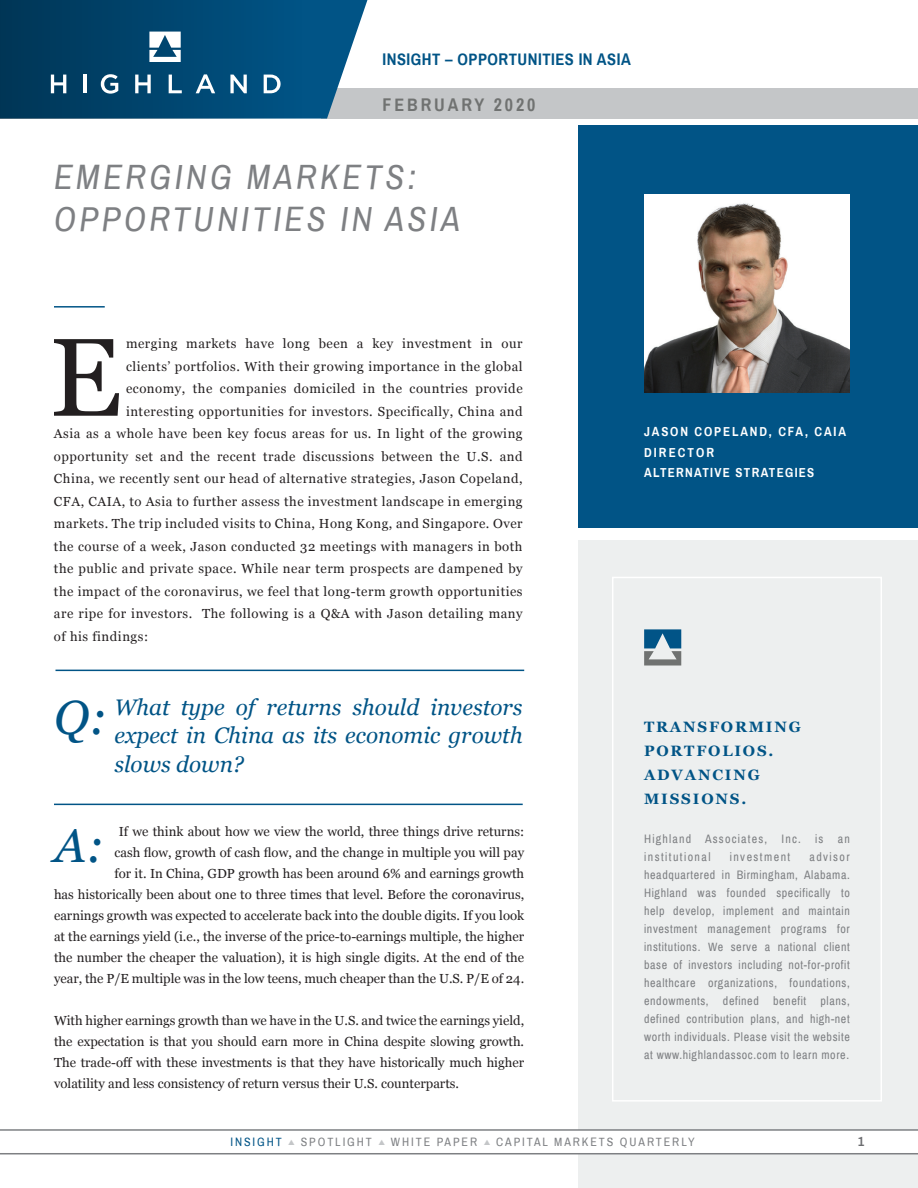
<style>
.page{position:relative;width:918px;height:1188px;background:#fff}
.page>*{position:absolute;margin:0;border:0;box-sizing:border-box;transform-origin:0 0}
.t1{font:110.55px "Georgia";color:#231f20}
.t2{font:italic 48px "Georgia";color:#015486}
.t3{font:italic 34.5px/41.4px "Archivo Narrow";letter-spacing:.1em;color:#7e8083}
.t4{font:italic 22.5px/28.5px "Georgia";color:#015486;text-align:justify}
.t5{font:700 18px "Archivo Narrow";letter-spacing:.16em;color:#707271}
.t6{font:700 16.5px "Archivo Narrow";letter-spacing:.03em;color:#015486}
.t7{font:700 15px/24px "Georgia";letter-spacing:.12em;color:#015486}
.t8{font:13.2px/21px "Georgia";letter-spacing:.04em;color:#231f20;text-align:justify}
.t9{font:13.2px/21px "Georgia";color:#231f20;text-align:right}
.t10{font:700 13.2px "Archivo Narrow";color:#6c6d70}
.t11{font:700 12.9px/20.7px "Archivo Narrow";letter-spacing:.14em;color:#fff}
.t12{font:12px/18px "Archivo Narrow";letter-spacing:.1em;color:#7e8083}
.t13{font:12px "Archivo Narrow";letter-spacing:.16em;color:#7e8083}
.t14{font:12px "Archivo Narrow";letter-spacing:.12em;color:#7e8083}
.s1{color:#015486}
.s2{color:#c4c6c8}
</style>
<div class="page">
<div style="left:579px;top:540px;width:339px;height:648px;background:#edefef"></div>
<div style="left:612px;top:577px;width:270px;height:525px;border:2px solid #fff"></div>
<hr style="left:54px;top:306px;width:51px;height:2px;background:#015486">
<div style="left:322px;top:88px;width:596px;height:31px;background:#c4c6c8"></div>
<svg style="left:328px;top:0;width:39px;height:116px"></svg>
<div style="left:579px;top:126px;width:339px;height:402px;background:#015486"></div>
<div style="left:0;top:0;width:328px;height:119px;background:linear-gradient(to right,#013757,#015689)"></div>
<svg style="left:149px;top:32px;width:32px;height:30px"></svg>
<svg style="left:51px;top:75px;width:15px;height:18px"></svg>
<hr style="left:83px;top:75px;width:3px;height:18px;background:#fff">
<svg style="left:101px;top:74px;width:17px;height:20px"></svg>
<svg style="left:135px;top:75px;width:16px;height:18px"></svg>
<svg style="left:169px;top:75px;width:13px;height:18px"></svg>
<svg style="left:196px;top:74px;width:19px;height:19px"></svg>
<svg style="left:230px;top:75px;width:17px;height:18px"></svg>
<svg style="left:264px;top:75px;width:17px;height:18px"></svg>
<svg style="left:0;top:1129px;width:918px;height:25px"></svg>
<hr style="left:56px;top:670px;width:468px;height:1px;background:#015486">
<hr style="left:54px;top:804px;width:469px;height:1px;background:#015486">
<img style="left:644px;top:194px;width:206px;height:199px">
<svg style="left:644px;top:629px;width:37px;height:37px"></svg>
<p class="t6" style="left:383px;top:49px;width:250px">INSIGHT – OPPORTUNITIES IN ASIA</p>
<h3 class="t5" style="left:383px;top:94px;width:154px">FEBRUARY 2020</h3>
<h3 class="t3" style="left:54px;top:157px;width:408px">EMERGING MARKETS:<br>OPPORTUNITIES IN ASIA</h3>
<h1 class="t1" style="left:49px;top:297px;width:74px">E</h1>
<p class="t8" style="left:126px;top:333px;width:398px">merging markets have long been a key investment in our</p>
<p class="t8" style="left:126px;top:355px;width:398px">clients’ portfolios. With their growing importance in the global</p>
<p class="t8" style="left:126px;top:378px;width:398px">economy, the companies domiciled in the countries provide</p>
<p class="t8" style="left:126px;top:400px;width:398px">interesting opportunities for investors. Specifically, China and</p>
<p class="t8" style="left:54px;top:423px;width:470px">Asia as a whole have been key focus areas for us. In light of the growing</p>
<p class="t8" style="left:54px;top:445px;width:470px">opportunity set and the recent trade discussions between the U.S. and</p>
<p class="t8" style="left:54px;top:468px;width:470px">China, we recently sent our head of alternative strategies, Jason Copeland,</p>
<p class="t8" style="left:54px;top:490px;width:470px">CFA, CAIA, to Asia to further assess the investment landscape in emerging</p>
<p class="t8" style="left:54px;top:513px;width:470px">markets. The trip included visits to China, Hong Kong, and Singapore. Over</p>
<p class="t8" style="left:54px;top:535px;width:470px">the course of a week, Jason conducted 32 meetings with managers in both</p>
<p class="t8" style="left:54px;top:558px;width:470px">the public and private space. While near term prospects are dampened by</p>
<p class="t8" style="left:54px;top:580px;width:470px">the impact of the coronavirus, we feel that long-term growth opportunities</p>
<p class="t8" style="left:54px;top:603px;width:470px">are ripe for investors. The following is a Q&amp;A with Jason detailing many</p>
<p class="t8" style="left:54px;top:625px;width:96px">of his findings:</p>
<h2 class="t2" style="left:54px;top:682px;width:55px">Q:</h2>
<h3 class="t4" style="left:114px;top:692px;width:410px">What type of returns should investors expect in China as its economic growth slows down?</h3>
<p class="t9" style="left:54px;top:820px;width:472px">If we think about how we view the world, three things drive returns:<br>cash flow, growth of cash flow, and the change in multiple you will pay<br>for it. In China, GDP growth has been around 6% and earnings growth<br>has historically been about one to three times that level. Before the coronavirus, earnings growth was expected to accelerate back into the double digits. If you look at the earnings yield (i.e., the inverse of the price-to-earnings multiple, the higher the number the cheaper the valuation), it is high single digits. At the end of the year, the P/E multiple was in the low teens, much cheaper than the U.S. P/E of 24.</p>
<p class="t8" style="left:54px;top:1009px;width:472px">With higher earnings growth than we have in the U.S. and twice the earnings yield, the expectation is that you should earn more in China despite slowing growth.<br>The trade-off with these investments is that they have historically much higher volatility and less consistency of return versus their U.S. counterparts.</p>
<h2 class="t2" style="left:54px;top:810px;width:52px">A:</h2>
<p class="t11" style="left:644px;top:421px;width:203px">JASON COPELAND, CFA, CAIA<br>DIRECTOR<br>ALTERNATIVE STRATEGIES</p>
<p class="t7" style="left:644px;top:714px;width:158px">TRANSFORMING<br>PORTFOLIOS.<br>ADVANCING<br>MISSIONS.</p>
<p class="t12" style="left:644px;top:830px;width:207px">Highland Associates, Inc. is an institutional</p>
<p class="t12" style="left:644px;top:848px;width:207px;text-align:justify;text-indent:165px">advisor headquartered in Birmingham, Alabama.<br>Highland was founded specifically to help develop, implement and maintain investment management programs for institutions. We serve a national client base of investors including not-for-profit healthcare organizations, foundations, endowments, defined benefit plans, defined contribution plans, and high-net worth individuals. Please visit the website at www.highlandassoc.com to learn more.</p>
<p class="t14" style="left:730px;top:849px;width:62px">investment</p>
<p class="t13" style="left:230px;top:1135px;width:466px"><span class="s1">INSIGHT</span> <span class="s2">▲</span> SPOTLIGHT <span class="s2">▲</span> WHITE PAPER <span class="s2">▲</span> CAPITAL MARKETS QUARTERLY</p>
<p class="t10" style="left:858px;top:1133px;width:7px">1</p>
</div>
